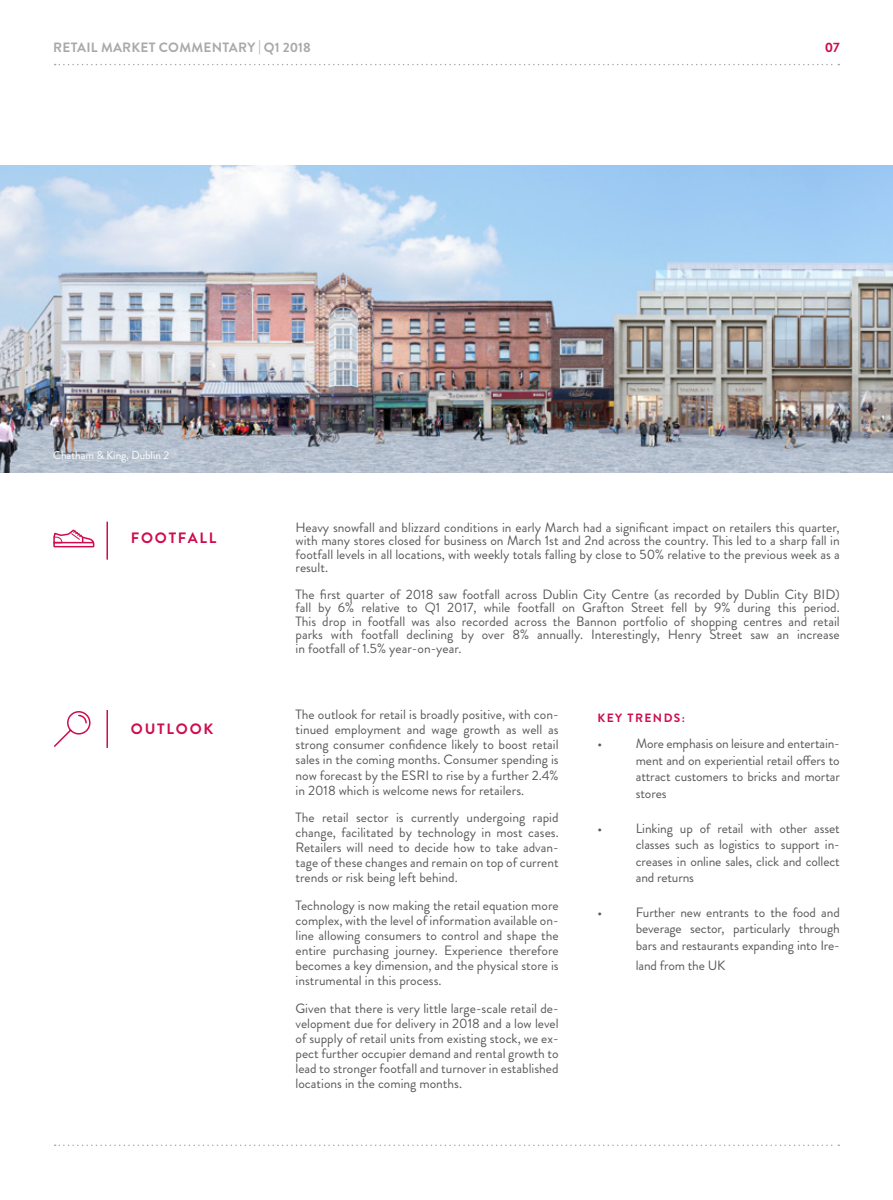
<style>
.page{position:relative;width:893px;height:1200px;background:#fff}
.page>*{position:absolute;margin:0;border:0;box-sizing:border-box;transform-origin:0 0}
.t1{font:700 15px "Brandon Grotesque";letter-spacing:.12em;color:#ce0c4e}
.t2{font:13.5px/15px "Brandon Grotesque";color:#58595b;text-align:justify}
.t3{font:700 13.5px "Brandon Grotesque";letter-spacing:.02em;color:#a7a9ac}
.t4{font:700 13.5px "Brandon Grotesque";color:#ce0c4e}
.t5{font:700 12px "Brandon Grotesque";letter-spacing:.12em;color:#ce0c4e}
.t6{font:11.25px "Brandon Grotesque";color:#fff}
</style>
<div class="page">
<hr style="left:106px;top:709px;width:2px;height:38px;background:#ce0c4e">
<svg style="left:54px;top:711px;width:37px;height:36px"></svg>
<img style="left:0;top:166px;width:893px;height:306px">
<hr style="left:106px;top:521px;width:2px;height:38px;background:#ce0c4e">
<svg style="left:53px;top:529px;width:42px;height:19px"></svg>
<svg style="left:55px;top:64px;width:784px;height:1px"></svg>
<svg style="left:55px;top:1144px;width:784px;height:1px"></svg>
<p class="t3" style="left:53px;top:38px;width:259px">RETAIL MARKET COMMENTARY | Q1 2018</p>
<p class="t4" style="left:825px;top:38px;width:16px">07</p>
<p class="t6" style="left:53px;top:447px;width:118px">Chatham &amp; King, Dublin 2</p>
<p class="t1" style="left:131px;top:527px;width:87px">FOOTFALL</p>
<p class="t2" style="left:296px;top:520px;width:546px;line-height:13.5px">Heavy snowfall and blizzard conditions in early March had a significant impact on retailers this quarter, with many stores closed for business on March 1st and 2nd across the country. This led to a sharp fall in footfall levels in all locations, with weekly totals falling by close to 50% relative to the previous week as a result.</p>
<p class="t2" style="left:296px;top:587px;width:546px;line-height:13.5px">The first quarter of 2018 saw footfall across Dublin City Centre (as recorded by Dublin City BID) fall by 6% relative to Q1 2017, while footfall on Grafton Street fell by 9% during this period.<br>This drop in footfall was also recorded across the Bannon portfolio of shopping centres and retail parks with footfall declining by over 8% annually. Interestingly, Henry Street saw an increase in footfall of 1.5% year-on-year.</p>
<p class="t1" style="left:131px;top:718px;width:84px">OUTLOOK</p>
<p class="t2" style="left:296px;top:707px;width:265px">The outlook for retail is broadly positive, with con&shy;tinued employment and wage growth as well as strong consumer confidence likely to boost retail sales in the coming months. Consumer spending is now forecast by the ESRI to rise by a further 2.4% in 2018 which is welcome news for retailers.</p>
<p class="t2" style="left:296px;top:810px;width:265px">The retail sector is currently undergoing rapid change, facilitated by technology in most cases.<br>Retailers will need to decide how to take advan&shy;tage of these changes and remain on top of current trends or risk being left behind.</p>
<p class="t2" style="left:296px;top:897px;width:265px">Technology is now making the retail equation more complex, with the level of information available on&shy;line allowing consumers to control and shape the entire purchasing journey. Experience therefore becomes a key dimension, and the physical store is instrumental in this process.</p>
<p class="t2" style="left:296px;top:1000px;width:265px">Given that there is very little large-scale retail de&shy;velopment due for delivery in 2018 and a low level of supply of retail units from existing stock, we ex&shy;pect further occupier demand and rental growth to lead to stronger footfall and turnover in established locations in the coming months.</p>
<p class="t5" style="left:597px;top:708px;width:89px">KEY TRENDS:</p>
<p class="t2" style="left:597px;top:736px;width:6px">•</p>
<p class="t2" style="left:636px;top:735px;width:206px;line-height:16.5px">More emphasis on leisure and entertain&shy;ment and on experiential retail offers to attract customers to bricks and mortar stores</p>
<p class="t2" style="left:597px;top:820px;width:6px">•</p>
<p class="t2" style="left:636px;top:819px;width:206px;line-height:16.5px">Linking up of retail with other asset classes such as logistics to support in&shy;creases in online sales, click and collect and returns</p>
<p class="t2" style="left:597px;top:904px;width:6px">•</p>
<p class="t2" style="left:636px;top:903px;width:206px;line-height:16.5px">Further new entrants to the food and beverage sector, particularly through bars and restaurants expanding into Ire-</p>
<p class="t2" style="left:636px;top:957px;width:91px">land from the UK</p>
</div>
